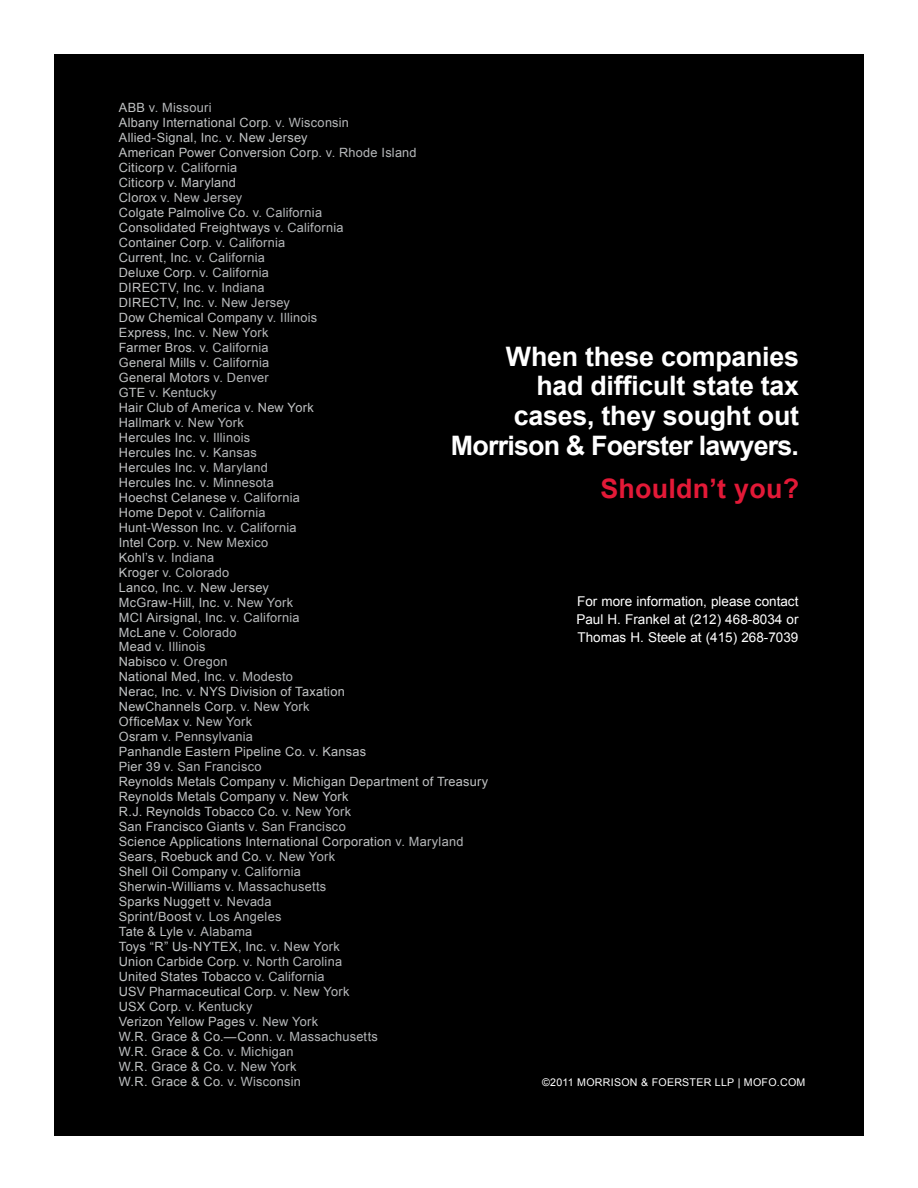
<style>
.page{position:relative;width:918px;height:1188px;background:#fff}
.page>*{position:absolute;margin:0;border:0;box-sizing:border-box;transform-origin:0 0}
.t1{font:700 26.85px/29.8px "Arial";letter-spacing:-.01em;color:#fff;text-align:right}
.t2{font:700 26.85px "Arial";letter-spacing:.01em;color:#e31937}
.t3{font:13.5px/18px "Arial";color:#fff;text-align:justify}
.t4{font:12.75px/15px "Arial";letter-spacing:.02em;color:#c1c3c4}
.t5{font:10.65px "Arial";letter-spacing:.025em;color:#fff}
.s1{color:#b6b8ba}
</style>
<div class="page">
<div style="left:54px;top:54px;width:810px;height:1081px;background:#000"></div>
<p class="t4" style="left:119px;top:100px;width:371px">ABB <span class="s1">v. Missouri<br></span>Albany International Corp. <span class="s1">v. Wisconsin<br></span>Allied-Signal, Inc. v. New Jersey<br>American Power Conversion Corp. <span class="s1">v. Rhode Island<br></span>Citicorp <span class="s1">v. California<br></span>Citicorp v. Maryland<br>Clorox <span class="s1">v. New Jersey<br></span>Colgate Palmolive Co. <span class="s1">v. California<br></span>Consolidated Freightways <span class="s1">v. California<br></span>Container Corp. <span class="s1">v. California<br></span>Current, Inc. <span class="s1">v. California<br></span>Deluxe Corp. <span class="s1">v. California<br></span>DIRECTV, Inc. <span class="s1">v. Indiana<br></span>DIRECTV, Inc. <span class="s1">v. New Jersey<br></span>Dow Chemical Company <span class="s1">v. Illinois<br></span>Express, Inc. <span class="s1">v. New York<br></span>Farmer Bros. <span class="s1">v. California<br></span>General Mills <span class="s1">v. California<br></span>General Motors <span class="s1">v. Denver<br></span>GTE <span class="s1">v. Kentucky<br></span>Hair Club of America v. New York<br>Hallmark <span class="s1">v. New York<br></span>Hercules Inc. <span class="s1">v. Illinois<br></span>Hercules Inc. <span class="s1">v. Kansas<br></span>Hercules Inc. <span class="s1">v. Maryland<br></span>Hercules Inc. <span class="s1">v. Minnesota<br></span>Hoechst Celanese <span class="s1">v. California<br></span>Home Depot <span class="s1">v. California<br></span>Hunt-Wesson Inc. <span class="s1">v. California<br></span>Intel Corp. <span class="s1">v. New Mexico<br></span>Kohl’s <span class="s1">v. Indiana<br></span>Kroger <span class="s1">v. Colorado<br></span>Lanco, Inc. v. New Jersey<br>McGraw-Hill, Inc. <span class="s1">v. New York<br></span>MCI Airsignal, Inc. <span class="s1">v. California<br></span>McLane <span class="s1">v. Colorado<br></span>Mead <span class="s1">v. Illinois<br></span>Nabisco <span class="s1">v. Oregon<br></span>National Med, Inc. <span class="s1">v. Modesto<br></span>Nerac, Inc. v. NYS Division of Taxation<br>NewChannels Corp. <span class="s1">v. New York<br></span>OfficeMax <span class="s1">v. New York<br></span>Osram <span class="s1">v. Pennsylvania<br></span>Panhandle Eastern Pipeline Co. v. Kansas<br>Pier 39 <span class="s1">v. San Francisco<br></span>Reynolds Metals Company v. Michigan Department of Treasury<br>Reynolds Metals Company v. New York<br>R.J. Reynolds Tobacco Co. <span class="s1">v. New York<br></span>San Francisco Giants <span class="s1">v. San Francisco<br></span>Science Applications International Corporation <span class="s1">v. Maryland<br></span>Sears, Roebuck and Co. <span class="s1">v. New York<br></span>Shell Oil Company <span class="s1">v. California<br></span>Sherwin-Williams <span class="s1">v. Massachusetts<br></span>Sparks Nuggett <span class="s1">v. Nevada<br></span>Sprint/Boost <span class="s1">v. Los Angeles<br></span>Tate &amp; Lyle <span class="s1">v. Alabama<br></span>Toys “R” Us-NYTEX, Inc. <span class="s1">v. New York<br></span>Union Carbide Corp. <span class="s1">v. North Carolina<br></span>United States Tobacco <span class="s1">v. California<br></span>USV Pharmaceutical Corp. <span class="s1">v. New York<br></span>USX Corp. <span class="s1">v. Kentucky<br></span>Verizon Yellow Pages <span class="s1">v. New York<br></span>W.R. Grace &amp; Co.—Conn. <span class="s1">v. Massachusetts<br></span>W.R. Grace &amp; Co. <span class="s1">v. Michigan<br></span>W.R. Grace &amp; Co. <span class="s1">v. New York<br></span>W.R. Grace &amp; Co. <span class="s1">v. Wisconsin</span></p>
<h1 class="t1" style="left:451px;top:342px;width:350px">When these companies<br>had difficult state tax cases, they sought out<br>Morrison &amp; Foerster lawyers.</h1>
<h1 class="t2" style="left:600px;top:471px;width:200px">Shouldn’t you?</h1>
<p class="t3" style="left:576px;top:593px;width:224px">For more information, please contact Paul H. Frankel at (212) 468-8034 or Thomas H. Steele at (415) 268-7039</p>
<p class="t5" style="left:542px;top:1076px;width:53px">©2011 Morrison</p>
<p class="t5" style="left:641px;top:1076px;width:26px">&amp; Foerster</p>
<p class="t5" style="left:715px;top:1076px;width:8px">llp</p>
<p class="t5" style="left:738px;top:1076px;width:16px">| mofo</p>
<p class="t5" style="left:777px;top:1076px;width:28px">.com</p>
</div>
